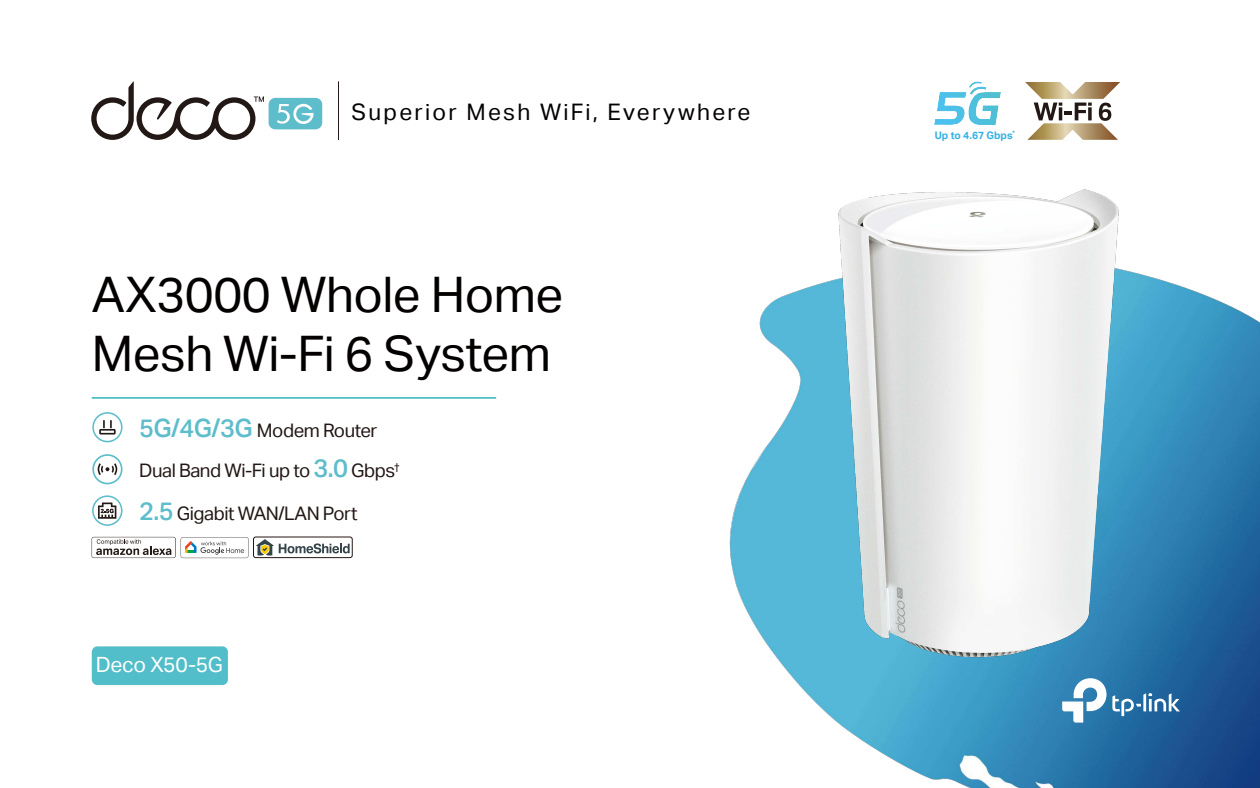
<style>
.page{position:relative;width:1260px;height:788px;background:#fff}
.page>*{position:absolute;margin:0;border:0;box-sizing:border-box;transform-origin:0 0}
.t1{font:49px/58.6px "TP Link Aktiv Regular";letter-spacing:-.01em;color:#040000}
.t2{font:22.75px "TP Link Aktiv Regular";letter-spacing:.1em;color:#040000}
.t3{font:21px "TP Link Aktiv Regular";letter-spacing:-.015em;color:#fff}
.t4{font:18.64px "TP Link Aktiv Regular";letter-spacing:-.025em;color:#221815}
.t5{font:10.41px "TP Link Aktiv Bold";color:#34b2e3}
.s1{font-family:"TP Link Aktiv Medium";font-size:25.29px;color:#5ebdcb}
</style>
<div class="page">
<img style="left:496px;top:318px;width:764px;height:470px">
<div style="left:92px;top:646px;width:136px;height:39px;background:#52bec9;border-radius:6px"></div>
<hr style="left:92px;top:397px;width:404px;height:2px;background:#52bec9">
<svg style="left:1062px;top:683px;width:118px;height:39px"></svg>
<div style="left:269px;top:98px;width:53px;height:31px;background:#5ebdcb;border-radius:7px"></div>
<svg style="left:277px;top:104px;width:37px;height:20px"></svg>
<svg style="left:91px;top:81px;width:173px;height:59px"></svg>
<img style="left:678px;top:82px;width:575px;height:570px">
<img style="left:825px;top:188px;width:394px;height:495px">
<hr style="left:338px;top:81px;width:1px;height:59px;background:#221815">
<svg style="left:92px;top:495px;width:31px;height:31px"></svg>
<svg style="left:92px;top:412px;width:31px;height:30px"></svg>
<svg style="left:92px;top:454px;width:31px;height:30px"></svg>
<svg style="left:181px;top:537px;width:67px;height:21px"></svg>
<div style="left:253px;top:536px;width:99px;height:22px;border:1px solid #251612;border-radius:2px"></div>
<svg style="left:256px;top:539px;width:94px;height:16px"></svg>
<div style="left:92px;top:537px;width:84px;height:21px;background:#f9f9f9;border-radius:2px"></div>
<div style="left:92px;top:537px;width:83px;height:20px;background:#fff;border-radius:2px"></div>
<svg style="left:96px;top:539px;width:75px;height:16px"></svg>
<svg style="left:934px;top:81px;width:67px;height:44px"></svg>
<p class="t2" style="left:352px;top:103px;width:400px">Superior Mesh WiFi, Everywhere</p>
<h1 class="t1" style="left:92px;top:270px;width:473px">AX3000 Whole Home<br>Mesh Wi-Fi 6 System</h1>
<p class="t4" style="left:139px;top:423px;width:240px"><span class="s1">5G/4G/3G</span> Modem Router</p>
<p class="t4" style="left:139px;top:463px;width:262px">Dual Band Wi-Fi up to <span class="s1">3.0</span> Gbps<sup>Ü</sup></p>
<p class="t4" style="left:139px;top:506px;width:220px"><span class="s1">2.5</span> Gigabit WAN/LAN Port</p>
<p class="t3" style="left:96px;top:656px;width:129px">Deco X50-5G</p>
<p class="t5" style="left:935px;top:131px;width:82px">Up to 4.67 Gbps<sup>*</sup></p>
</div>
